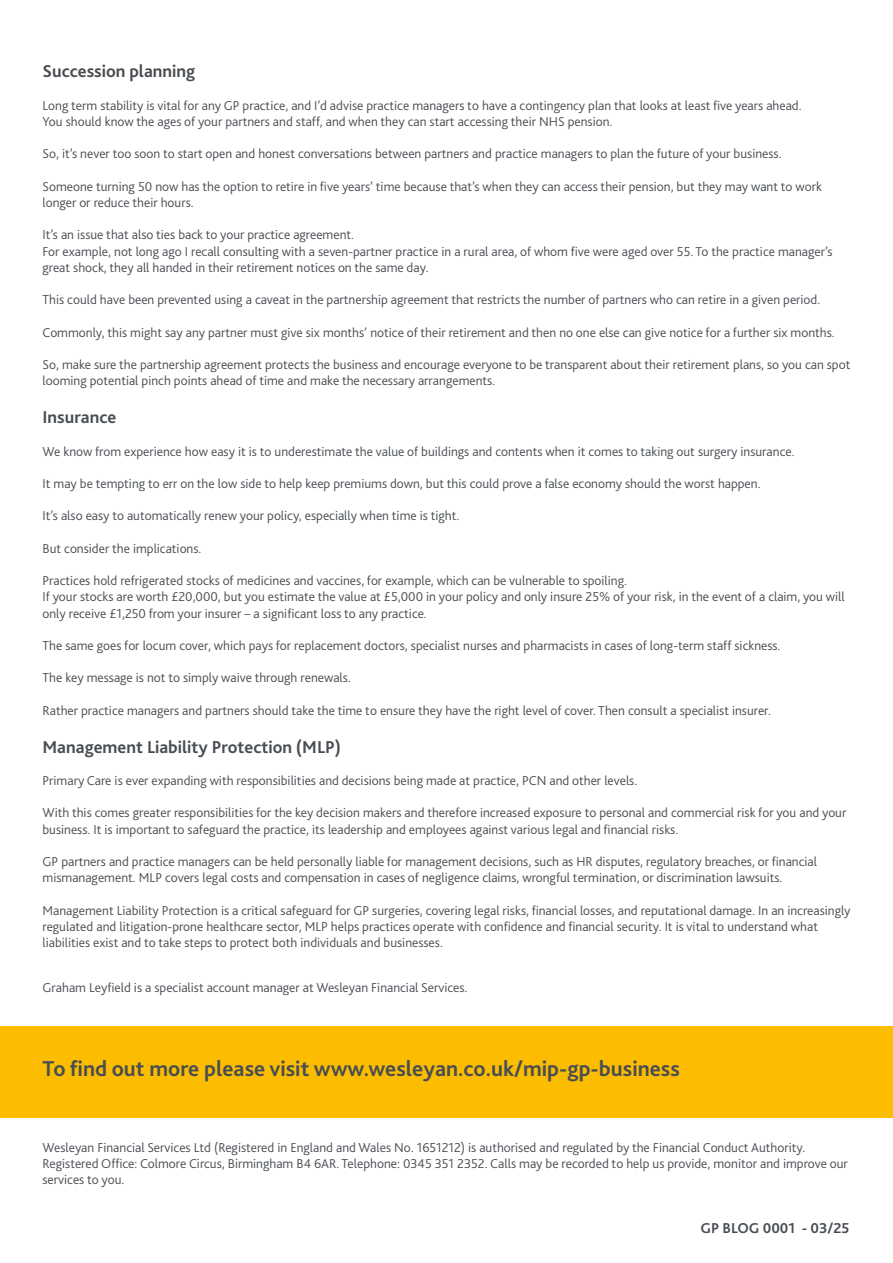
<style>
.page{position:relative;width:893px;height:1263px;background:#fff}
.page>*{position:absolute;margin:0;border:0;box-sizing:border-box;transform-origin:0 0}
.t1{font:700 22.5px "Bliss 2";color:#484d52}
.t2{font:700 18px "Bliss 2";color:#484d52}
.t3{font:700 15px "Bliss 2";color:#484d52}
.t4{font:300 13.5px/16.2px "Bliss 2";color:#484d52}
</style>
<div class="page">
<div style="left:0;top:1026px;width:893px;height:91px;background:#fcbd00"></div>
<h2 class="t2" style="left:43px;top:60px;width:154px">Succession planning</h2>
<p class="t4" style="left:43px;top:97px;width:761px">Long term stability is vital for any GP practice, and I’d advise practice managers to have a contingency plan that looks at least five years ahead.<br>You should know the ages of your partners and staff, and when they can start accessing their NHS pension.</p>
<p class="t4" style="left:43px;top:146px;width:741px">So, it’s never too soon to start open and honest conversations between partners and practice managers to plan the future of your business.</p>
<p class="t4" style="left:43px;top:178px;width:781px">Someone turning 50 now has the option to retire in five years’ time because that’s when they can access their pension, but they may want to work longer or reduce their hours.</p>
<p class="t4" style="left:43px;top:227px;width:792px">It’s an issue that also ties back to your practice agreement.<br>For example, not long ago I recall consulting with a seven-partner practice in a rural area, of whom five were aged over 55. To the practice manager’s great shock, they all handed in their retirement notices on the same day.</p>
<p class="t4" style="left:43px;top:292px;width:779px">This could have been prevented using a caveat in the partnership agreement that restricts the number of partners who can retire in a given period.</p>
<p class="t4" style="left:43px;top:324px;width:794px">Commonly, this might say any partner must give six months’ notice of their retirement and then no one else can give notice for a further six months.</p>
<p class="t4" style="left:43px;top:356px;width:809px">So, make sure the partnership agreement protects the business and encourage everyone to be transparent about their retirement plans, so you can spot looming potential pinch points ahead of time and make the necessary arrangements.</p>
<h2 class="t2" style="left:43px;top:406px;width:75px">Insurance</h2>
<p class="t4" style="left:43px;top:443px;width:754px">We know from experience how easy it is to underestimate the value of buildings and contents when it comes to taking out surgery insurance.</p>
<p class="t4" style="left:43px;top:475px;width:720px">It may be tempting to err on the low side to help keep premiums down, but this could prove a false economy should the worst happen.</p>
<p class="t4" style="left:43px;top:508px;width:418px">It’s also easy to automatically renew your policy, especially when time is tight.</p>
<p class="t4" style="left:43px;top:540px;width:160px">But consider the implications.</p>
<p class="t4" style="left:43px;top:572px;width:804px">Practices hold refrigerated stocks of medicines and vaccines, for example, which can be vulnerable to spoiling.<br>If your stocks are worth £20,000, but you estimate the value at £5,000 in your policy and only insure 25% of your risk, in the event of a claim, you will only receive £1,250 from your insurer – a significant loss to any practice.</p>
<p class="t4" style="left:43px;top:637px;width:739px">The same goes for locum cover, which pays for replacement doctors, specialist nurses and pharmacists in cases of long-term staff sickness.</p>
<p class="t4" style="left:43px;top:670px;width:310px">The key message is not to simply waive through renewals.</p>
<p class="t4" style="left:43px;top:702px;width:730px">Rather practice managers and partners should take the time to ensure they have the right level of cover. Then consult a specialist insurer.</p>
<h2 class="t2" style="left:43px;top:735px;width:300px">Management Liability Protection (MLP)</h2>
<p class="t4" style="left:43px;top:772px;width:596px">Primary Care is ever expanding with responsibilities and decisions being made at practice, PCN and other levels.</p>
<p class="t4" style="left:43px;top:805px;width:805px">With this comes greater responsibilities for the key decision makers and therefore increased exposure to personal and commercial risk for you and your business. It is important to safeguard the practice, its leadership and employees against various legal and financial risks.</p>
<p class="t4" style="left:43px;top:853px;width:776px">GP partners and practice managers can be held personally liable for management decisions, such as HR disputes, regulatory breaches, or financial mismanagement. MLP covers legal costs and compensation in cases of negligence claims, wrongful termination, or discrimination lawsuits.</p>
<p class="t4" style="left:43px;top:902px;width:809px">Management Liability Protection is a critical safeguard for GP surgeries, covering legal risks, financial losses, and reputational damage. In an increasingly regulated and litigation-prone healthcare sector, MLP helps practices operate with confidence and financial security. It is vital to understand what liabilities exist and to take steps to protect both individuals and businesses.</p>
<p class="t4" style="left:43px;top:979px;width:426px">Graham Leyfield is a specialist account manager at Wesleyan Financial Services.</p>
<h1 class="t1" style="left:43px;top:1054px;width:639px">To find out more please visit www.wesleyan.co.uk/mip-gp-business</h1>
<p class="t4" style="left:43px;top:1139px;width:807px">Wesleyan Financial Services Ltd (Registered in England and Wales No. 1651212) is authorised and regulated by the Financial Conduct Authority.<br>Registered Office: Colmore Circus, Birmingham B4 6AR. Telephone: 0345 351 2352. Calls may be recorded to help us provide, monitor and improve our services to you.</p>
<p class="t3" style="left:701px;top:1218px;width:150px">GP BLOG 0001 - 03/25</p>
</div>
